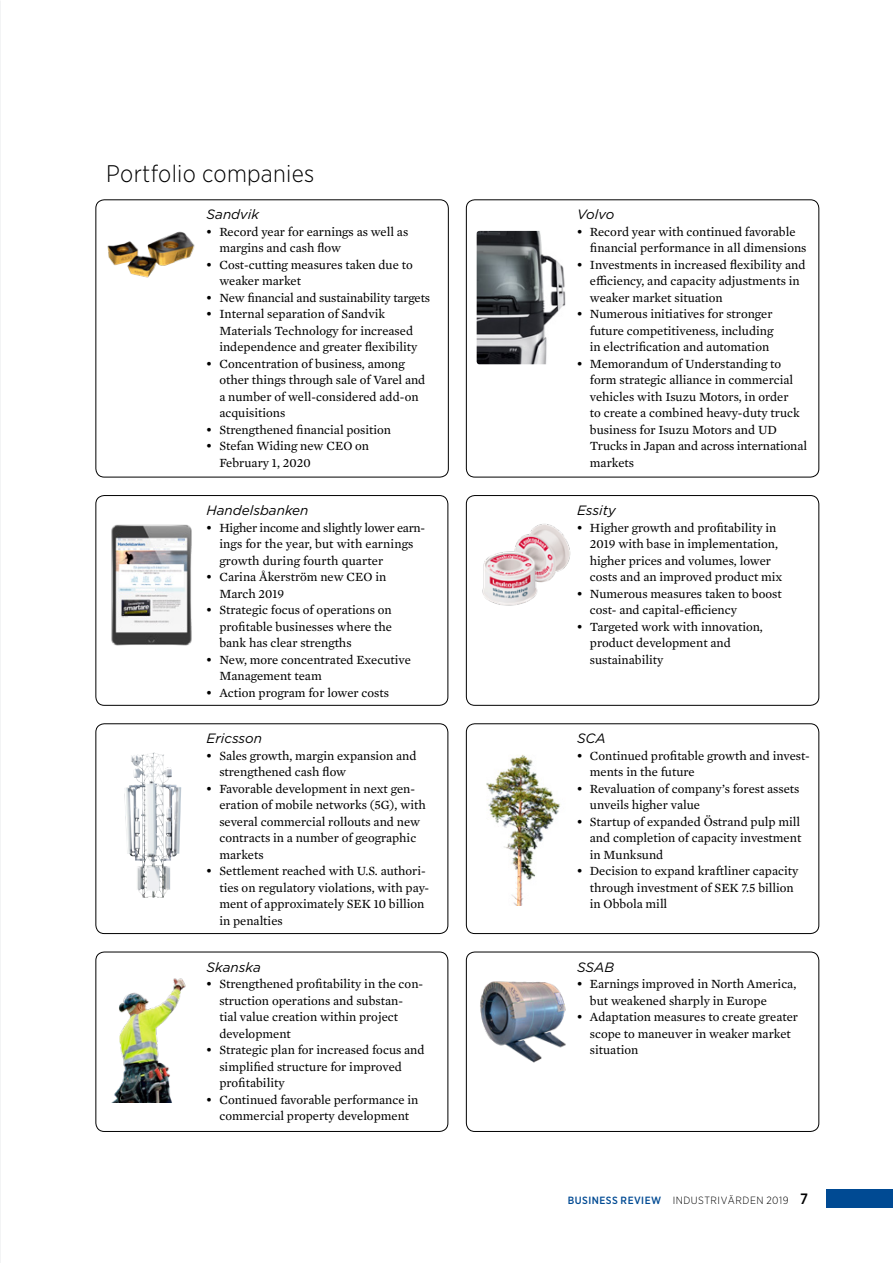
<style>
.page{position:relative;width:893px;height:1263px;background:#fff}
.page>*{position:absolute;margin:0;border:0;box-sizing:border-box;transform-origin:0 0}
.Infographic{font:300 24px "Gotham Narrow";letter-spacing:.01em;color:#000}
.Rubrik_4{font:italic 13.5px "Gotham";color:#000}
.t1{font:12.75px/16.5px "Mercury Text G2";color:#000}
.t2{font:300 10.5px "Gotham Narrow";letter-spacing:.05em;color:#000}
.s1{font-size:13.5px}
.s2{font-weight:500;color:#004a93}
.s3{font-weight:500;font-size:15px}
</style>
<div class="page">
<div style="left:826px;top:1190px;width:67px;height:18px;background:#004a93"></div>
<img style="left:107px;top:231px;width:88px;height:47px">
<img style="left:477px;top:231px;width:89px;height:133px">
<img style="left:486px;top:754px;width:74px;height:151px">
<img style="left:480px;top:981px;width:86px;height:82px">
<img style="left:124px;top:753px;width:58px;height:144px">
<img style="left:111px;top:525px;width:81px;height:120px">
<img style="left:482px;top:524px;width:89px;height:82px">
<img style="left:112px;top:978px;width:74px;height:124px">
<div style="left:96px;top:200px;width:353px;height:277px;border:1px solid #000;border-radius:9px"></div>
<div style="left:96px;top:495px;width:352px;height:210px;border:1px solid #000;border-radius:9px"></div>
<div style="left:96px;top:723px;width:352px;height:211px;border:1px solid #000;border-radius:9px"></div>
<div style="left:466px;top:723px;width:353px;height:211px;border:1px solid #000;border-radius:9px"></div>
<div style="left:96px;top:952px;width:352px;height:180px;border:1px solid #000;border-radius:9px"></div>
<div style="left:466px;top:952px;width:353px;height:180px;border:1px solid #000;border-radius:9px"></div>
<div style="left:466px;top:200px;width:353px;height:277px;border:1px solid #000;border-radius:9px"></div>
<div style="left:466px;top:495px;width:353px;height:210px;border:1px solid #000;border-radius:9px"></div>
<p class="Infographic" style="left:106px;top:158px;width:210px">Portfolio companies</p>
<p class="Rubrik_4" style="left:207px;top:206px;width:54px">Sandvik</p>
<p class="t1" style="left:219px;top:223px;width:190px;text-indent:-14px"><span class="s1">•</span> Record year for earnings as well as margins and cash flow</p>
<p class="t1" style="left:219px;top:256px;width:195px;text-indent:-14px"><span class="s1">•</span> Cost-cutting measures taken due to weaker market</p>
<p class="t1" style="left:206px;top:289px;width:226px"><span class="s1">•</span> New financial and sustainability targets</p>
<p class="t1" style="left:219px;top:305px;width:199px;text-indent:-14px"><span class="s1">•</span> Internal separation of Sandvik<br>Materials Technology for increased independence and greater flexibility</p>
<p class="t1" style="left:219px;top:355px;width:208px;text-indent:-14px"><span class="s1">•</span> Concentration of business, among other things through sale of Varel and a number of well-considered add-on acquisitions</p>
<p class="t1" style="left:206px;top:421px;width:187px"><span class="s1">•</span> Strengthened financial position</p>
<p class="t1" style="left:219px;top:437px;width:151px;text-indent:-14px"><span class="s1">•</span> Stefan Widing new CEO on<br>February 1, 2020</p>
<p class="Rubrik_4" style="left:207px;top:502px;width:103px">Handelsbanken</p>
<p class="t1" style="left:219px;top:518px;width:207px;text-indent:-14px"><span class="s1">•</span> Higher income and slightly lower earn&shy;ings for the year, but with earnings growth during fourth quarter</p>
<p class="t1" style="left:219px;top:568px;width:168px;text-indent:-14px"><span class="s1">•</span> Carina Åkerström new CEO in<br>March 2019</p>
<p class="t1" style="left:219px;top:601px;width:174px;text-align:justify;text-indent:-14px"><span class="s1">•</span> Strategic focus of operations on profitable businesses where the bank has clear strengths</p>
<p class="t1" style="left:219px;top:650px;width:193px;text-indent:-14px"><span class="s1">•</span> New, more concentrated Executive<br>Management team</p>
<p class="t1" style="left:206px;top:683px;width:185px"><span class="s1">•</span> Action program for lower costs</p>
<p class="Rubrik_4" style="left:207px;top:730px;width:57px">Ericsson</p>
<p class="t1" style="left:219px;top:747px;width:199px;text-indent:-14px"><span class="s1">•</span> Sales growth, margin expansion and strengthened cash flow</p>
<p class="t1" style="left:219px;top:780px;width:208px;text-indent:-14px"><span class="s1">•</span> Favorable development in next gen&shy;eration of mobile networks (5G), with several commercial rollouts and new contracts in a number of geographic markets</p>
<p class="t1" style="left:219px;top:862px;width:211px;text-indent:-14px"><span class="s1">•</span> Settlement reached with U.S. authori&shy;ties on regulatory violations, with pay&shy;ment of approximately SEK 10 billion in penalties</p>
<p class="Rubrik_4" style="left:207px;top:958px;width:56px">Skanska</p>
<p class="t1" style="left:219px;top:975px;width:205px;text-indent:-14px"><span class="s1">•</span> Strengthened profitability in the con&shy;struction operations and substan&shy;tial value creation within project development</p>
<p class="t1" style="left:219px;top:1041px;width:207px;text-indent:-14px"><span class="s1">•</span> Strategic plan for increased focus and simplified structure for improved profitability</p>
<p class="t1" style="left:206px;top:1090px;width:214px;text-align:center"><span class="s1">•</span> Continued favorable performance in commercial property development</p>
<p class="Rubrik_4" style="left:577px;top:206px;width:39px">Volvo</p>
<p class="t1" style="left:590px;top:223px;width:218px;text-indent:-14px"><span class="s1">•</span> Record year with continued favorable financial performance in all dimensions</p>
<p class="t1" style="left:590px;top:256px;width:217px;text-indent:-14px"><span class="s1">•</span> Investments in increased flexibility and efficiency, and capacity adjustments in weaker market situation</p>
<p class="t1" style="left:590px;top:305px;width:185px;text-align:justify;text-indent:-14px"><span class="s1">•</span> Numerous initiatives for stronger future competitiveness, including in electrification and automation</p>
<p class="t1" style="left:590px;top:355px;width:219px;text-indent:-14px"><span class="s1">•</span> Memorandum of Understanding to form strategic alliance in commercial vehicles with Isuzu Motors, in order<br>to create a combined heavy-duty truck business for Isuzu Motors and UD<br>Trucks in Japan and across international markets</p>
<p class="Rubrik_4" style="left:577px;top:502px;width:40px">Essity</p>
<p class="t1" style="left:590px;top:518px;width:194px;text-indent:-14px"><span class="s1">•</span> Higher growth and profitability in 2019 with base in implementation, higher prices and volumes, lower costs and an improved product mix</p>
<p class="t1" style="left:590px;top:584px;width:193px;text-indent:-14px"><span class="s1">•</span> Numerous measures taken to boost cost- and capital-efficiency</p>
<p class="t1" style="left:590px;top:617px;width:174px;text-indent:-14px"><span class="s1">•</span> Targeted work with innovation, product development and sustainability</p>
<p class="Rubrik_4" style="left:577px;top:730px;width:30px">SCA</p>
<p class="t1" style="left:590px;top:747px;width:221px;text-indent:-14px"><span class="s1">•</span> Continued profitable growth and invest&shy;ments in the future</p>
<p class="t1" style="left:590px;top:780px;width:211px;text-indent:-14px"><span class="s1">•</span> Revaluation of company’s forest assets unveils higher value</p>
<p class="t1" style="left:590px;top:813px;width:213px;text-align:justify;text-indent:-14px"><span class="s1">•</span> Startup of expanded Östrand pulp mill and completion of capacity investment in Munksund</p>
<p class="t1" style="left:590px;top:862px;width:210px;text-indent:-14px"><span class="s1">•</span> Decision to expand kraftliner capacity through investment of SEK 7.5 billion in Obbola mill</p>
<p class="Rubrik_4" style="left:577px;top:958px;width:38px">SSAB</p>
<p class="t1" style="left:590px;top:975px;width:208px;text-indent:-14px"><span class="s1">•</span> Earnings improved in North America, but weakened sharply in Europe</p>
<p class="t1" style="left:590px;top:1008px;width:210px;text-indent:-14px"><span class="s1">•</span> Adaptation measures to create greater scope to maneuver in weaker market situation</p>
<p class="t2" style="left:568px;top:1194px;width:242px"><span class="s2">BUSINESS REVIEW</span> INDUSTRIVÄRDEN 2019 <span class="s3">7</span></p>
</div>
